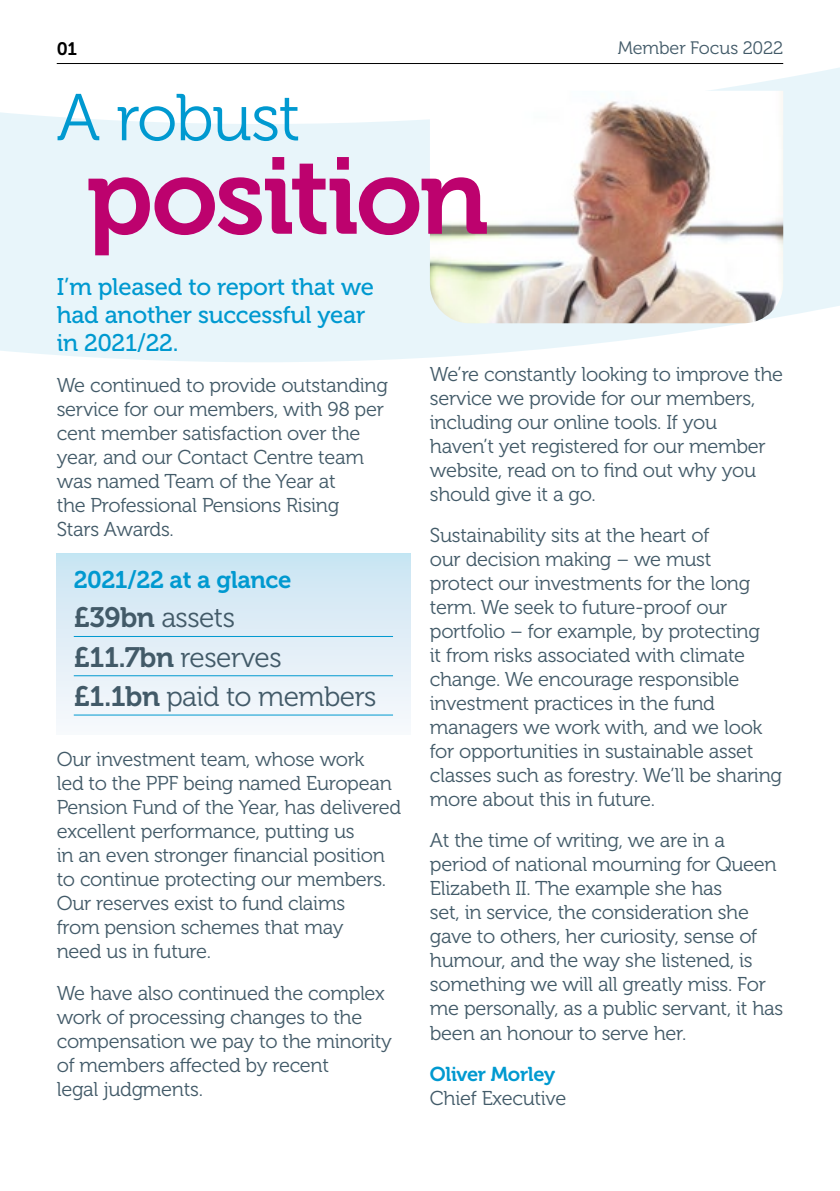
<style>
.page{position:relative;width:840px;height:1191px;background:#fff}
.page>*{position:absolute;margin:0;border:0;box-sizing:border-box;transform-origin:0 0}
.Page_Title__xxpt{font:108px "Museo 700";letter-spacing:-.03em;color:#bd026e}
.Page_Title__xxpt-2{font:66px "Museo 300";letter-spacing:-.03em;color:#0099d0}
.Body_Copy_Large__14p{font:28px "Museo 300";letter-spacing:-.02em;color:#425a68}
.Body_Copy_Large__12p{font:24px/28px "Museo 500";letter-spacing:-.01em;color:#0099d0}
.Subhead_Level_1{font:24px "Museo 700";letter-spacing:-.015em;color:#0099d0}
.Body_Copy{font:20px/24px "Museo 300";letter-spacing:-.015em;color:#425a68}
.t1{font:18px "Museo 300";letter-spacing:-.01em;color:#425a68}
.t2{font:18px "Museo 700";color:#000}
.s1{font-family:"Museo 700"}
.s2{font-family:"Museo 700";color:#0099d0}
</style>
<div class="page">
<svg style="left:0;top:63px;width:839px;height:299px;fill:#e8f5fa"></svg>
<img style="left:429px;top:91px;width:353px;height:232px">
<div style="left:57px;top:553px;width:353px;height:181px;background:linear-gradient(to bottom,#cce5f3,#f3f7fb)"></div>
<hr style="left:74px;top:636px;width:319px;height:1px;background:#0099d0">
<hr style="left:74px;top:675px;width:319px;height:1px;background:#0099d0">
<hr style="left:74px;top:714px;width:319px;height:1px;background:#0099d0">
<hr style="left:57px;top:63px;width:725px;height:1px;background:#000">
<p class="t2" style="left:57px;top:39px;width:22px">01</p>
<p class="t1" style="left:617px;top:39px;width:167px">Member Focus 2022</p>
<h1 class="Page_Title__xxpt-2" style="left:57px;top:82px;width:245px">A robust</h1>
<h1 class="Page_Title__xxpt" style="left:86px;top:136px;width:404px">position</h1>
<p class="Body_Copy_Large__12p" style="left:57px;top:273px;width:318px">I’m pleased to report that we had another successful year in 2021/22.</p>
<p class="Body_Copy" style="left:57px;top:373px;width:332px">We continued to provide outstanding service for our members, with 98 per cent member satisfaction over the year, and our Contact Centre team was named Team of the Year at<br>the Professional Pensions Rising<br>Stars Awards.</p>
<h1 class="Subhead_Level_1" style="left:74px;top:566px;width:219px">2021/22 at a glance</h1>
<p class="Body_Copy_Large__14p" style="left:74px;top:603px;width:163px"><span class="s1">£39bn</span> assets</p>
<p class="Body_Copy_Large__14p" style="left:74px;top:642px;width:209px"><span class="s1">£11.7bn</span> reserves</p>
<p class="Body_Copy_Large__14p" style="left:74px;top:681px;width:304px"><span class="s1">£1.1bn</span> paid to members</p>
<p class="Body_Copy" style="left:429px;top:363px;width:354px">We’re constantly looking to improve the service we provide for our members, including our online tools. If you haven’t yet registered for our member website, read on to find out why you should give it a go.</p>
<p class="Body_Copy" style="left:429px;top:524px;width:353px">Sustainability sits at the heart of<br>our decision making – we must<br>protect our investments for the long term. We seek to future-proof our portfolio – for example, by protecting<br>it from risks associated with climate change. We encourage responsible investment practices in the fund managers we work with, and we look for opportunities in sustainable asset classes such as forestry. We’ll be sharing more about this in future.</p>
<p class="Body_Copy" style="left:429px;top:829px;width:354px">At the time of writing, we are in a period of national mourning for Queen Elizabeth II. The example she has<br>set, in service, the consideration she gave to others, her curiosity, sense of humour, and the way she listened, is something we will all greatly miss. For me personally, as a public servant, it has been an honour to serve her.</p>
<p class="Body_Copy" style="left:429px;top:1062px;width:138px"><span class="s2">Oliver Morley<br></span>Chief Executive</p>
<p class="Body_Copy" style="left:57px;top:748px;width:346px">Our investment team, whose work<br>led to the PPF being named European<br>Pension Fund of the Year, has delivered excellent performance, putting us<br>in an even stronger financial position to continue protecting our members.<br>Our reserves exist to fund claims<br>from pension schemes that may<br>need us in future.</p>
<p class="Body_Copy" style="left:57px;top:981px;width:336px">We have also continued the complex work of processing changes to the compensation we pay to the minority of members affected by recent<br>legal judgments.</p>
</div>
